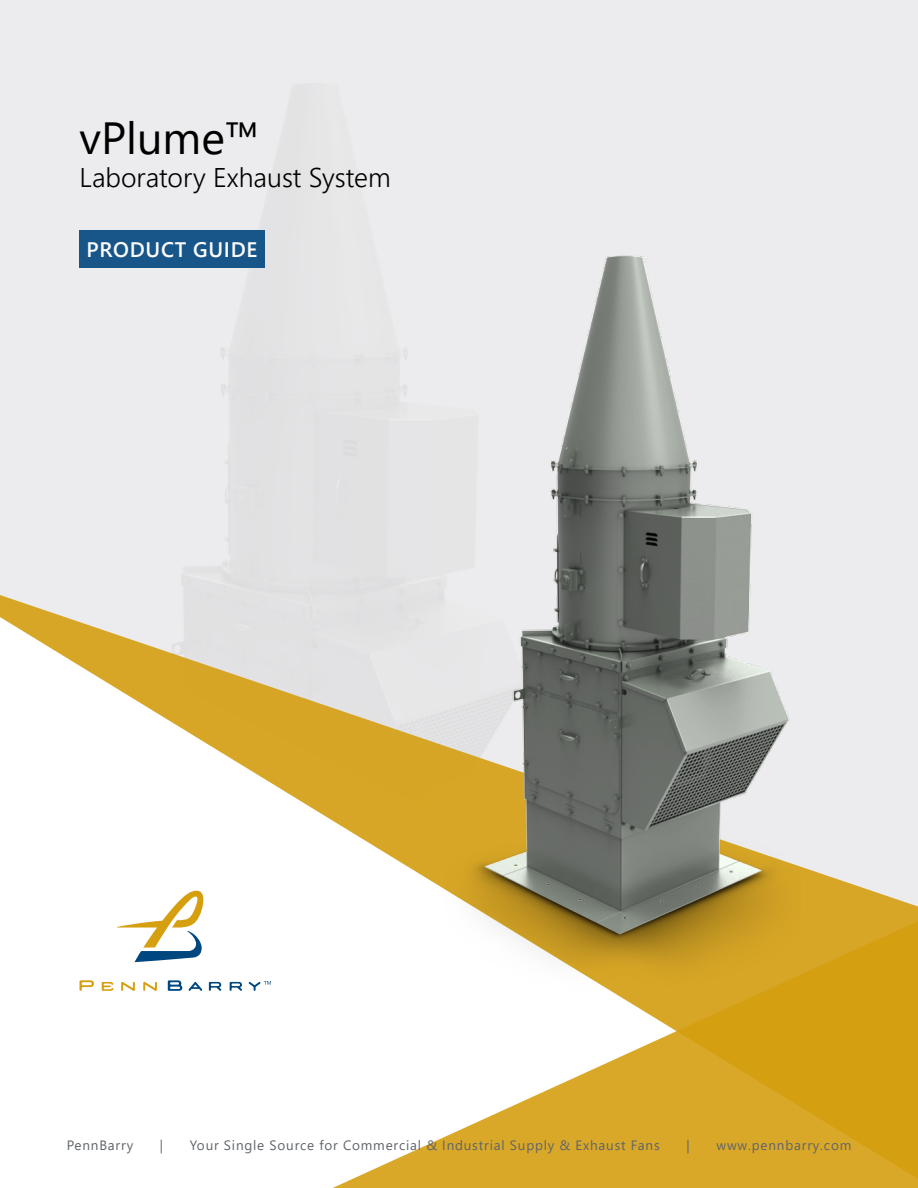
<style>
.page{position:relative;width:918px;height:1188px;background:#fff}
.page>*{position:absolute;margin:0;border:0;box-sizing:border-box;transform-origin:0 0}
.t1{font:45px "Segoe UI";color:#000}
.t2{font:300 27px "Segoe UI";color:#000}
.t3{font:600 21px "Segoe UI";letter-spacing:.035em;color:#fff}
.t4{font:13.5px "Segoe UI";letter-spacing:.06em;color:#5f636a}
</style>
<div class="page">
<div style="left:0;top:0;width:918px;height:585px;background:#ecebed"></div>
<img style="left:80px;top:48px;width:546px;height:537px">
<svg style="left:0;top:585px;width:918px;height:323px"></svg>
<svg style="left:79px;top:908px;width:839px;height:280px"></svg>
<svg style="left:117px;top:891px;width:87px;height:71px"></svg>
<svg style="left:80px;top:980px;width:77px;height:11px"></svg>
<svg style="left:168px;top:980px;width:103px;height:11px"></svg>
<div style="left:80px;top:230px;width:185px;height:38px;background:#18568a"></div>
<img style="left:410px;top:230px;width:391px;height:807px">
<h1 class="t1" style="left:80px;top:95px;width:182px">vPlume™</h1>
<h2 class="t2" style="left:80px;top:152px;width:313px">Laboratory Exhaust System</h2>
<h3 class="t3" style="left:87px;top:230px;width:172px">PRODUCT GUIDE</h3>
<p class="t4" style="left:67px;top:1132px;width:68px">PennBarry</p>
<p class="t4" style="left:160px;top:1132px;width:5px">|</p>
<p class="t4" style="left:190px;top:1132px;width:471px">Your Single Source for Commercial &amp; Industrial Supply &amp; Exhaust Fans</p>
<p class="t4" style="left:687px;top:1132px;width:5px">|</p>
<p class="t4" style="left:716px;top:1132px;width:136px">www.pennbarry.com</p>
</div>
